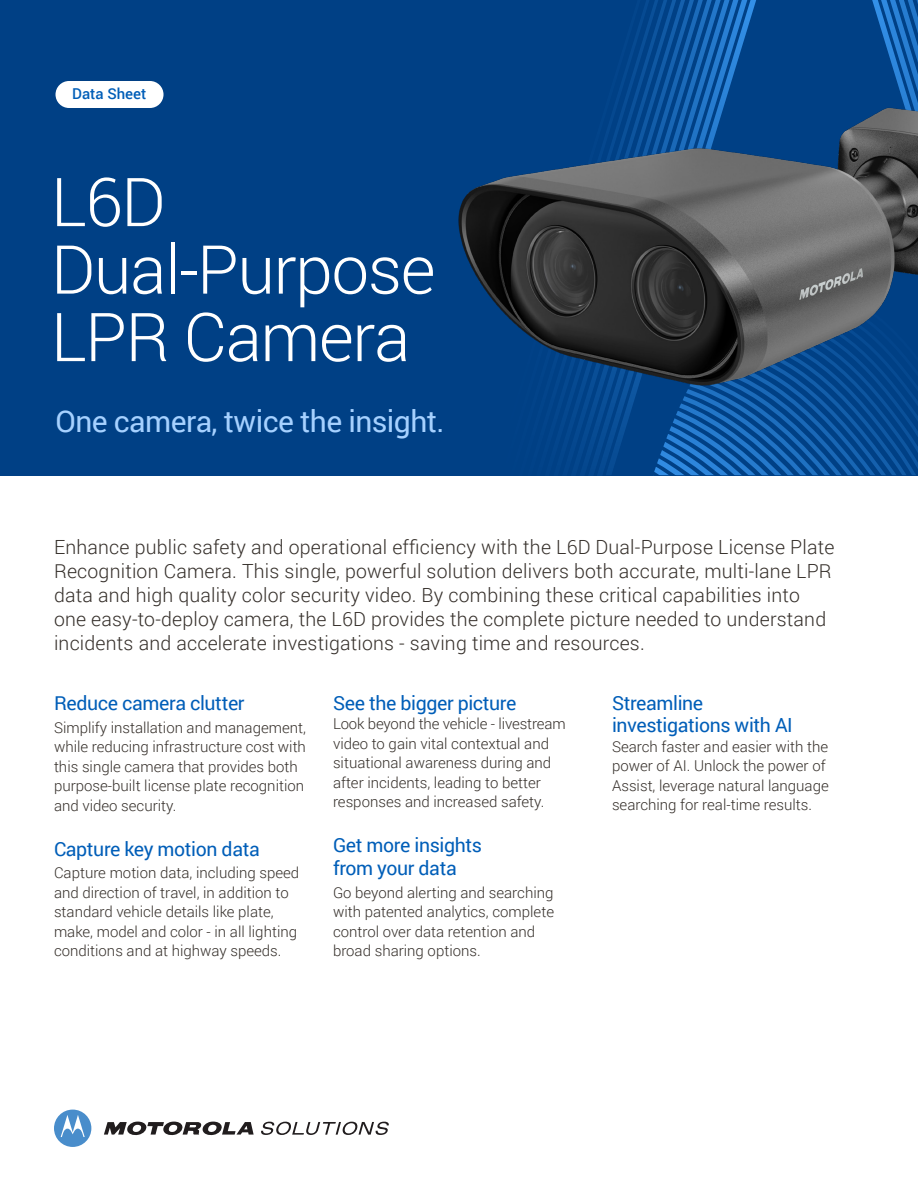
<style>
.page{position:relative;width:918px;height:1188px;background:#fff}
.page>*{position:absolute;margin:0;border:0;box-sizing:border-box;transform-origin:0 0}
.Title_Headline_3_-_White{font:300 67.5px "Roboto";letter-spacing:-.02em;color:#fff}
.Subheader_1_-_Color{font:30px "Roboto";letter-spacing:-.02em;color:#a6d1ff}
.Intro_Copy{font:300 19.5px/24px "Roboto";letter-spacing:.01em;color:#352f2a}
.H3_-_Content_Header{font:19.5px/22.5px "Roboto";letter-spacing:-.02em;color:#005eb8}
.Body_Copy{font:19.5px/22.5px "Roboto";letter-spacing:-.02em;color:#005eb8}
.Body_Copy-2{font:300 15px/19.5px "Roboto";color:#352f2a}
.t1{font:500 15px "Roboto";color:#005eb8}
</style>
<div class="page">
<div style="left:0;top:0;width:918px;height:475px;background:#004085"></div>
<img style="left:390px;top:0;width:528px;height:476px">
<svg style="left:104px;top:1122px;width:150px;height:14px"></svg>
<svg style="left:261px;top:1122px;width:128px;height:13px"></svg>
<div style="left:54px;top:1110px;width:37px;height:37px;background:#498dcb;border-radius:50%"></div>
<svg style="left:61px;top:1115px;width:24px;height:22px"></svg>
<div style="left:56px;top:81px;width:108px;height:27px;background:#fff;border-radius:14px"></div>
<p class="t1" style="left:72px;top:83px;width:76px">Data Sheet</p>
<p class="Title_Headline_3_-_White" style="left:51px;top:155px;width:116px">L6D</p>
<p class="Title_Headline_3_-_White" style="left:51px;top:223px;width:386px">Dual-Purpose</p>
<p class="Title_Headline_3_-_White" style="left:51px;top:290px;width:361px">LPR Camera</p>
<p class="Subheader_1_-_Color" style="left:56px;top:400px;width:391px">One camera, twice the insight.</p>
<p class="Intro_Copy" style="left:54px;top:534px;width:782px">Enhance public safety and operational efficiency with the L6D Dual-Purpose License Plate Recognition Camera. This single, powerful solution delivers both accurate, multi-lane LPR data and high quality color security video. By combining these critical capabilities into one easy-to-deploy camera, the L6D provides the complete picture needed to understand incidents and accelerate investigations - saving time and resources.</p>
<p class="H3_-_Content_Header" style="left:54px;top:691px;width:192px">Reduce camera clutter</p>
<p class="Body_Copy-2" style="left:54px;top:717px;width:254px">Simplify installation and management, while reducing infrastructure cost with this single camera that provides both purpose-built license plate recognition and video security.</p>
<p class="H3_-_Content_Header" style="left:54px;top:837px;width:207px">Capture key motion data</p>
<p class="Body_Copy-2" style="left:54px;top:863px;width:247px">Capture motion data, including speed and direction of travel, in addition to standard vehicle details like plate, make, model and color - in all lighting conditions and at highway speeds.</p>
<p class="Body_Copy" style="left:333px;top:691px;width:185px">See the bigger picture</p>
<p class="Body_Copy-2" style="left:333px;top:714px;width:234px">Look beyond the vehicle - livestream video to gain vital contextual and situational awareness during and after incidents, leading to better responses and increased safety.</p>
<p class="H3_-_Content_Header" style="left:333px;top:834px;width:150px">Get more insights from your data</p>
<p class="Body_Copy-2" style="left:333px;top:882px;width:223px">Go beyond alerting and searching with patented analytics, complete control over data retention and broad sharing options.</p>
<p class="Body_Copy" style="left:612px;top:691px;width:182px">Streamline investigations with AI</p>
<p class="Body_Copy-2" style="left:612px;top:736px;width:218px">Search faster and easier with the power of AI. Unlock the power of Assist, leverage natural language searching for real-time results.</p>
</div>
